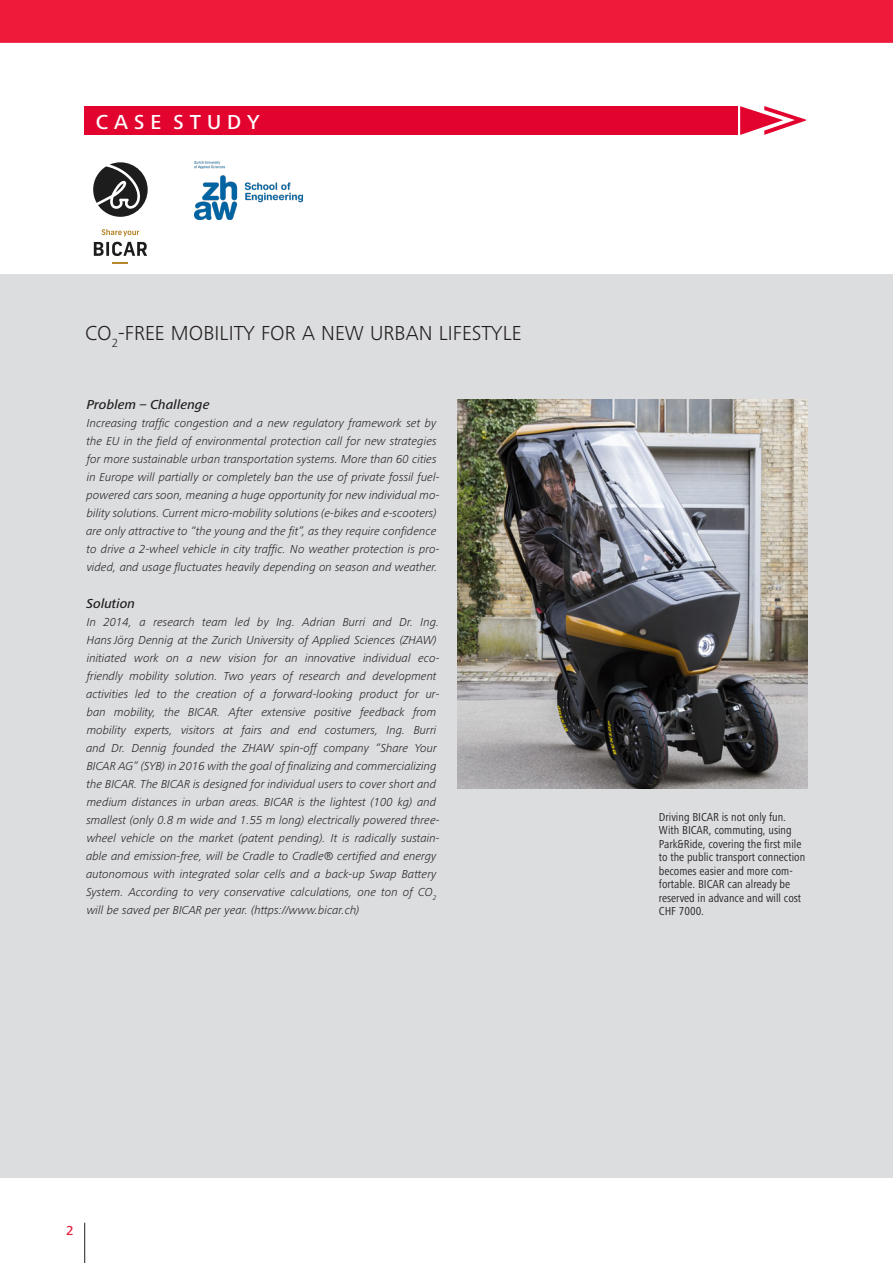
<style>
.page{position:relative;width:893px;height:1263px;background:#fff}
.page>*{position:absolute;margin:0;border:0;box-sizing:border-box;transform-origin:0 0}
._20__BoxTitel{font:300 21px "Frutiger Next Pro";color:#231f20}
.t1{font:500 21px "Frutiger Next Pro";color:#fff}
.CASE_Titel{font:italic 500 13.5px "Frutiger Next Pro";letter-spacing:.005em;color:#231f20}
.t2{font:500 13.5px "Frutiger Next Pro";color:#ed1a3a}
.CASE_Lauftext{font:italic 300 12px/18px "Frutiger Next Pro";color:#231f20}
.Legenden{font:condensed 12px/13.5px "Frutiger Next Pro";color:#231f20}
</style>
<div class="page">
<div style="left:0;top:274px;width:893px;height:904px;background:#dcdddf"></div>
<svg style="left:740px;top:106px;width:66px;height:29px"></svg>
<div style="left:84px;top:106px;width:653px;height:29px;background:#e2042e"></div>
<div style="left:0;top:0;width:893px;height:43px;background:#ed1a3a"></div>
<img style="left:457px;top:399px;width:351px;height:390px">
<svg style="left:93px;top:162px;width:55px;height:55px"></svg>
<svg style="left:94px;top:229px;width:53px;height:27px"></svg>
<svg style="left:113px;top:262px;width:15px;height:2px"></svg>
<img style="left:195px;top:162px;width:107px;height:58px">
<hr style="left:84px;top:1223px;width:1px;height:40px;background:#231f20">
<p class="t1" style="left:96px;top:110px;width:165px">C A S E S T U D Y</p>
<p class="_20__BoxTitel" style="left:85px;top:321px;width:438px">CO<sub>2</sub>-FREE MOBILITY FOR A NEW URBAN LIFESTYLE</p>
<p class="CASE_Titel" style="left:87px;top:396px;width:124px">Problem – Challenge</p>
<p class="CASE_Lauftext" style="left:86px;top:414px;width:355px">Increasing traffic congestion and a new regulatory framework set by the EU in the field of environmental protection call for new strategies for more sustainable urban transportation systems. More than 60 cities in Europe will partially or completely ban the use of private fossil fuel&shy;powered cars soon, meaning a huge opportunity for new individual mo&shy;bility solutions. Current micro-mobility solutions (e-bikes and e-scooters) are only attractive to “the young and the fit”, as they require confidence to drive a 2-wheel vehicle in city traffic. No weather protection is pro&shy;vided, and usage fluctuates heavily depending on season and weather.</p>
<p class="CASE_Titel" style="left:86px;top:596px;width:50px">Solution</p>
<p class="CASE_Lauftext" style="left:86px;top:613px;width:355px">In 2014, a research team led by Ing. Adrian Burri and Dr. Ing.<br>Hans Jörg Dennig at the Zurich University of Applied Sciences (ZHAW) initiated work on a new vision for an innovative individual eco&shy;friendly mobility solution. Two years of research and development activities led to the creation of a forward-looking product for ur&shy;ban mobility, the BICAR. After extensive positive feedback from mobility experts, visitors at fairs and end costumers, Ing. Burri and Dr. Dennig founded the ZHAW spin-off company “Share Your BICAR AG” (SYB) in 2016 with the goal of finalizing and commercializing the BICAR. The BICAR is designed for individual users to cover short and medium distances in urban areas. BICAR is the lightest (100 kg) and smallest (only 0.8 m wide and 1.55 m long) electrically powered three&shy;wheel vehicle on the market (patent pending). It is radically sustain&shy;able and emission-free, will be Cradle to Cradle® certified and energy autonomous with integrated solar cells and a back-up Swap Battery System. According to very conservative calculations, one ton of CO<sub>2 </sub>will be saved per BICAR per year. (https://www.bicar.ch)</p>
<p class="t2" style="left:66px;top:1223px;width:9px">2</p>
<p class="Legenden" style="left:659px;top:810px;width:148px">Driving BICAR is not only fun.<br>With BICAR, commuting, using<br>Park&amp;Ride, covering the first mile to the public transport connection becomes easier and more com&shy;fortable. BICAR can already be reserved in advance and will cost<br>CHF 7000.</p>
</div>
